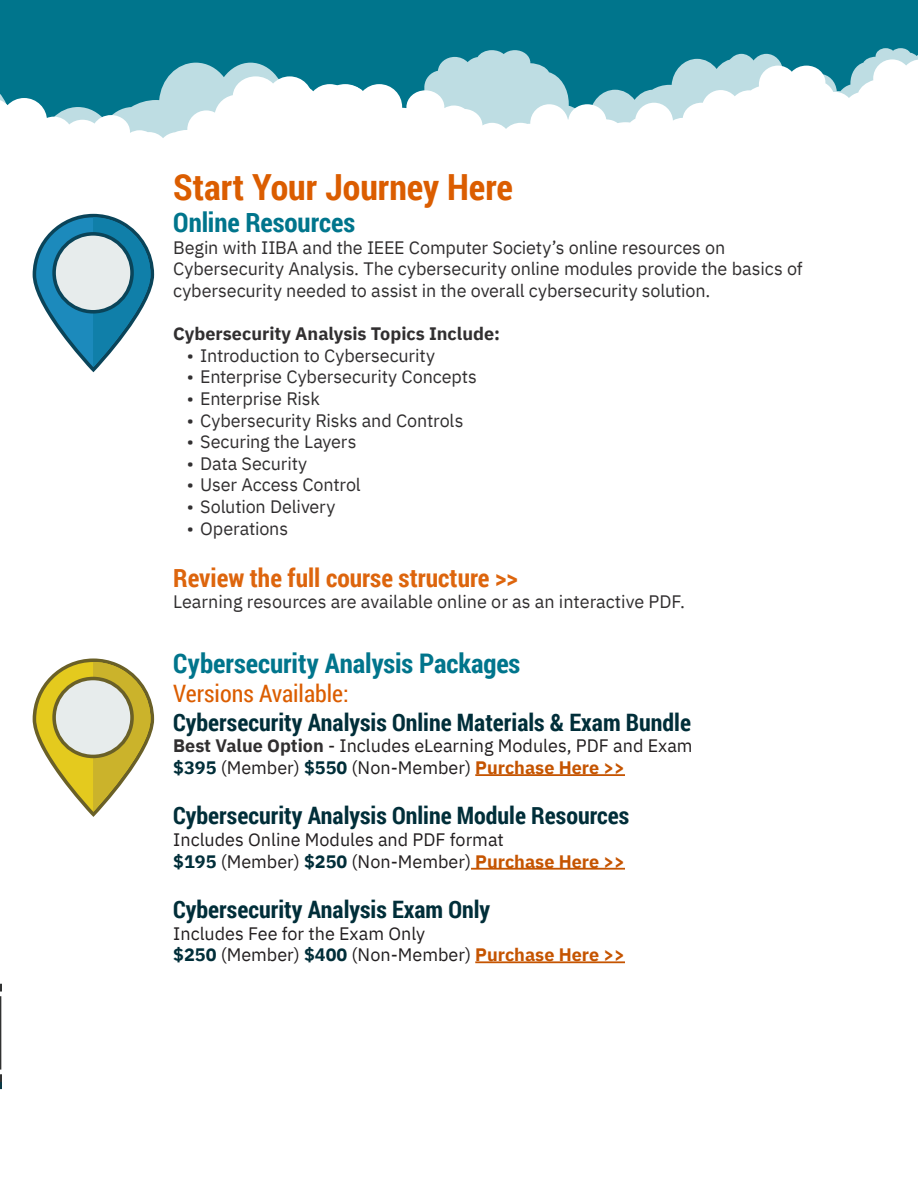
<style>
.page{position:relative;width:918px;height:1188px;background:#fff}
.page>*{position:absolute;margin:0;border:0;box-sizing:border-box;transform-origin:0 0}
.t1{font:700 36px "Roboto Condensed";color:#db5d00}
.Heading_2{font:700 27px "Roboto Condensed";letter-spacing:-.005em;color:#00758c}
.Heading_2-2{font:700 25.5px "Roboto Condensed";color:#dd650d}
.Heading_3{font:700 24px "Roboto Condensed";color:#002e39}
.Heading_2-3{font:24px "Roboto Condensed";color:#db5d00}
.Copy{font:18px/21.6px "IBM Plex Sans";letter-spacing:-.01em;color:#312f30}
.t2{font:18px/21.6px "IBM Plex Sans";color:#231f20}
.Heading_2-4{font:18px "IBM Plex Sans";color:#312f30}
.t3{font:700 18px "IBM Plex Sans";color:#312f30}
.s1{font-weight:700;color:#312f30}
.s2{font-weight:700;color:#002e39}
.s3{font-weight:700;color:#c55400}
</style>
<div class="page">
<div style="left:0;top:0;width:918px;height:318px;background:#00758c"></div>
<svg style="left:446px;top:50px;width:84px;height:9px"></svg>
<svg style="left:695px;top:48px;width:223px;height:11px"></svg>
<svg style="left:0;top:59px;width:918px;height:314px;fill:#fff"></svg>
<svg style="left:0;top:98px;width:76px;height:79px;background:#e4f0f2"></svg>
<svg style="left:214px;top:76px;width:217px;height:87px;background:#e7f2f4"></svg>
<hr style="left:475px;top:774px;width:150px;height:2px;background:#c55400">
<hr style="left:471px;top:868px;width:154px;height:2px;background:#c55400">
<hr style="left:475px;top:961px;width:150px;height:2px;background:#c55400">
<svg style="left:33px;top:214px;width:121px;height:158px"></svg>
<svg style="left:33px;top:658px;width:121px;height:159px"></svg>
<svg style="left:0;top:983px;width:2px;height:106px"></svg>
<p class="t1" style="left:173px;top:162px;width:341px">Start Your Journey Here</p>
<p class="Heading_2" style="left:173px;top:204px;width:183px">Online Resources</p>
<p class="Copy" style="left:173px;top:235px;width:631px">Begin with IIBA and the IEEE Computer Society’s online resources on<br>Cybersecurity Analysis. The cybersecurity online modules provide the basics of cybersecurity needed to assist in the overall cybersecurity solution.</p>
<p class="t3" style="left:173px;top:319px;width:328px">Cybersecurity Analysis Topics Include:</p>
<p class="Copy" style="left:187px;top:343px;width:250px">• Introduction to Cybersecurity</p>
<p class="Copy" style="left:187px;top:365px;width:292px">• Enterprise Cybersecurity Concepts</p>
<p class="Copy" style="left:187px;top:386px;width:135px">• Enterprise Risk</p>
<p class="Copy" style="left:187px;top:408px;width:278px">• Cybersecurity Risks and Controls</p>
<p class="Copy" style="left:187px;top:429px;width:171px">• Securing the Layers</p>
<p class="Copy" style="left:187px;top:451px;width:122px">• Data Security</p>
<p class="Copy" style="left:187px;top:473px;width:176px">• User Access Control</p>
<p class="Copy" style="left:187px;top:494px;width:150px">• Solution Delivery</p>
<p class="Copy" style="left:187px;top:516px;width:103px">• Operations</p>
<p class="Heading_2-2" style="left:173px;top:560px;width:346px">Review the full course structure &gt;&gt;</p>
<p class="Heading_2-4" style="left:173px;top:588px;width:513px">Learning resources are available online or as an interactive PDF.</p>
<p class="Heading_2" style="left:173px;top:645px;width:349px">Cybersecurity Analysis Packages</p>
<p class="Heading_2-3" style="left:173px;top:677px;width:177px">Versions Available:</p>
<p class="Heading_3" style="left:173px;top:705px;width:519px">Cybersecurity Analysis Online Materials &amp; Exam Bundle</p>
<p class="t2" style="left:173px;top:734px;width:521px"><span class="s1">Best Value Option</span> - Includes eLearning Modules, PDF and Exam</p>
<p class="t2" style="left:173px;top:755px;width:453px"><span class="s2">$395</span> (Member) <span class="s2">$550</span> (Non-Member) <span class="s3">Purchase Here &gt;&gt;</span></p>
<p class="Heading_3" style="left:173px;top:799px;width:457px">Cybersecurity Analysis Online Module Resources</p>
<p class="t2" style="left:173px;top:827px;width:453px">Includes Online Modules and PDF format<br><span class="s2">$195</span> (Member) <span class="s2">$250</span> (Non-Member) <span class="s3">Purchase Here &gt;&gt;</span></p>
<p class="Heading_3" style="left:173px;top:892px;width:319px">Cybersecurity Analysis Exam Only</p>
<p class="t2" style="left:173px;top:921px;width:253px">Includes Fee for the Exam Only</p>
<p class="t2" style="left:173px;top:942px;width:453px"><span class="s2">$250</span> (Member) <span class="s2">$400</span> (Non-Member) <span class="s3">Purchase Here &gt;&gt;</span></p>
</div>
